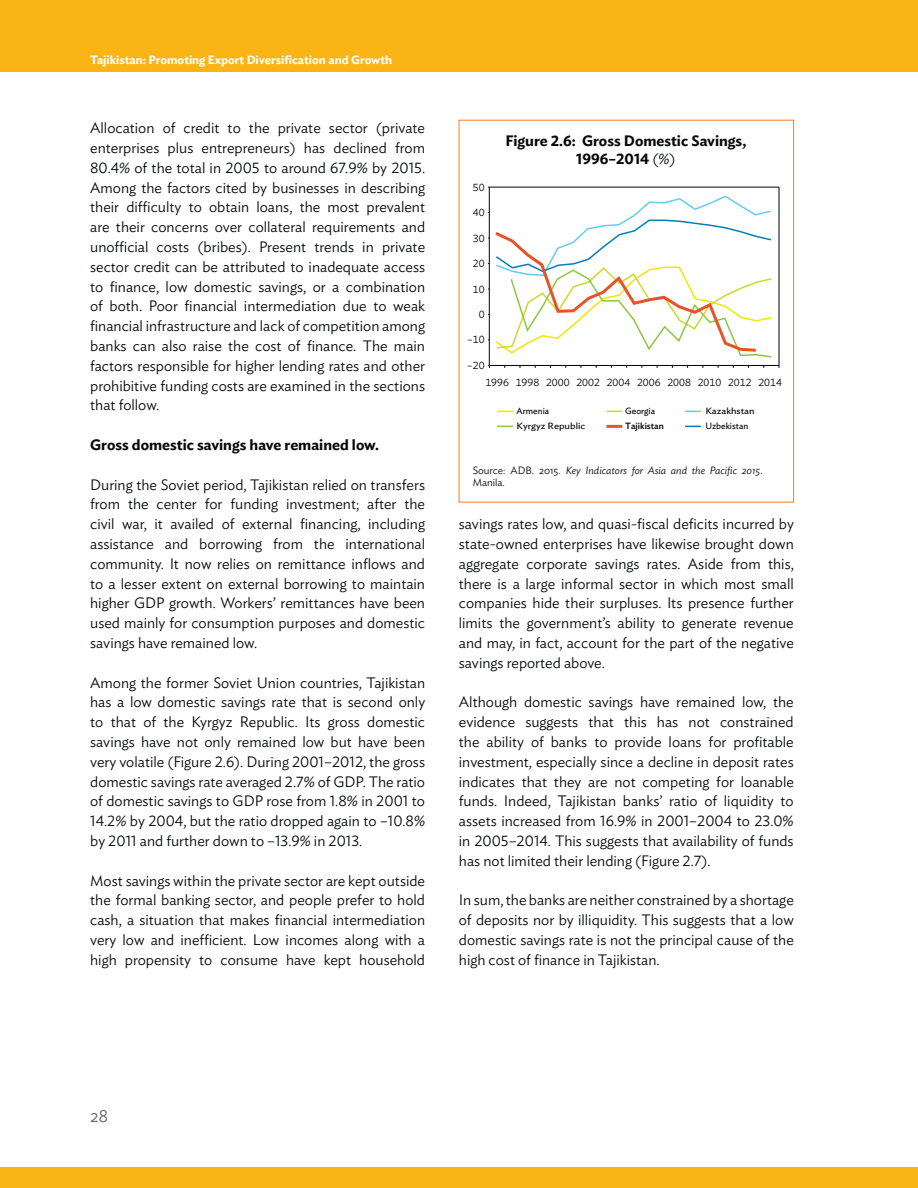
<style>
.page{position:relative;width:918px;height:1188px;background:#fff}
.page>*{position:absolute;margin:0;border:0;box-sizing:border-box;transform-origin:0 0}
.t1{font:300 18px "Ideal Sans";color:#636567}
.t2{font:300 15px/19.8px "Ideal Sans";color:#040809;text-align:justify}
.t3{font:600 15px/18px "Ideal Sans";color:#040809;text-align:center}
.t4{font:600 12px "Ideal Sans";color:#fff}
.t5{font:italic 300 10.5px/12.6px "Ideal Sans";color:#040809}
.t6{font:300 10.5px "Ideal Sans";color:#010202}
.t7{font:9px "Ideal Sans";color:#010202}
.t8{font:9px "Ideal Sans";color:#010202;scale:1.12 1}
.t9{font:500 9px "Ideal Sans";color:#010202}
.s1{font-weight:300}
.s2{font-style:normal}
</style>
<div class="page">
<div style="left:0;top:0;width:918px;height:72px;background:#fbb416"></div>
<div style="left:0;top:1168px;width:918px;height:20px;background:#fbb416"></div>
<hr style="left:489px;top:187px;width:1px;height:178px;background:#010202">
<hr style="left:779px;top:187px;width:1px;height:178px;background:#010202">
<hr style="left:489px;top:365px;width:290px;height:1px;background:#010202">
<hr style="left:489px;top:187px;width:290px;height:1px;background:#010202">
<svg style="left:685px;top:411px;width:16px;height:1px"></svg>
<svg style="left:497px;top:411px;width:16px;height:1px"></svg>
<svg style="left:607px;top:411px;width:15px;height:1px"></svg>
<svg style="left:497px;top:426px;width:16px;height:1px"></svg>
<svg style="left:685px;top:426px;width:16px;height:1px"></svg>
<hr style="left:607px;top:425px;width:15px;height:3px;background:#e75329">
<svg style="left:488px;top:195px;width:284px;height:163px"></svg>
<p class="t4" style="left:90px;top:55px;width:304px">Tajikistan: Promoting Export Diversification and Growth</p>
<p class="t2" style="left:90px;top:120px;width:337px">Allocation of credit to the private sector (private enterprises plus entrepreneurs) has declined from 80.4% of the total in 2005 to around 67.9% by 2015.<br>Among the factors cited by businesses in describing their difficulty to obtain loans, the most prevalent are their concerns over collateral requirements and unofficial costs (bribes). Present trends in private sector credit can be attributed to inadequate access to finance, low domestic savings, or a combination of both. Poor financial intermediation due to weak financial infrastructure and lack of competition among banks can also raise the cost of finance. The main factors responsible for higher lending rates and other prohibitive funding costs are examined in the sections that follow.</p>
<p class="t3" style="left:90px;top:437px;width:290px">Gross domestic savings have remained low.</p>
<p class="t2" style="left:90px;top:476px;width:336px">During the Soviet period, Tajikistan relied on transfers from the center for funding investment; after the civil war, it availed of external financing, including assistance and borrowing from the international community. It now relies on remittance inflows and to a lesser extent on external borrowing to maintain higher GDP growth. Workers’ remittances have been used mainly for consumption purposes and domestic savings have remained low.</p>
<p class="t2" style="left:90px;top:674px;width:337px">Among the former Soviet Union countries, Tajikistan has a low domestic savings rate that is second only to that of the Kyrgyz Republic. Its gross domestic savings have not only remained low but have been very volatile (Figure 2.6). During 2001–2012, the gross domestic savings rate averaged 2.7% of GDP. The ratio of domestic savings to GDP rose from 1.8% in 2001 to 14.2% by 2004, but the ratio dropped again to –10.8% by 2011 and further down to –13.9% in 2013.</p>
<p class="t2" style="left:90px;top:872px;width:336px">Most savings within the private sector are kept outside the formal banking sector, and people prefer to hold cash, a situation that makes financial intermediation very low and inefficient. Low incomes along with a high propensity to consume have kept household</p>
<p class="t6" style="left:473px;top:183px;width:13px">50</p>
<p class="t6" style="left:473px;top:209px;width:13px">40</p>
<p class="t6" style="left:473px;top:234px;width:13px">30</p>
<p class="t6" style="left:473px;top:260px;width:13px">20</p>
<p class="t6" style="left:473px;top:285px;width:13px">10</p>
<p class="t6" style="left:479px;top:311px;width:7px">0</p>
<p class="t6" style="left:467px;top:336px;width:19px">–10</p>
<p class="t6" style="left:467px;top:361px;width:19px">–20</p>
<p class="t3" style="left:506px;top:133px;width:242px">Figure 2.6: Gross Domestic Savings,<br>1996–2014 <span class="s1">(%)</span></p>
<p class="t6" style="left:485px;top:378px;width:55px">1996 1998</p>
<p class="t6" style="left:576px;top:378px;width:207px">2002 2004 2006 2008 2010 2012 2014</p>
<p class="t6" style="left:546px;top:378px;width:25px">2000</p>
<p class="t7" style="left:517px;top:407px;width:34px">Armenia</p>
<p class="t7" style="left:625px;top:407px;width:31px">Georgia</p>
<p class="t8" style="left:705px;top:407px;width:46px">Kazakhstan</p>
<p class="t8" style="left:517px;top:422px;width:63px">Kyrgyz Republic</p>
<p class="t9" style="left:625px;top:422px;width:40px">Tajikistan</p>
<p class="t7" style="left:705px;top:422px;width:44px">Uzbekistan</p>
<p class="t5" style="left:473px;top:465px;width:291px"><span class="s2">Source: ADB. 2015.</span> Key Indicators for Asia and the Pacific 2015<span class="s2">.<br>Manila.</span></p>
<p class="t2" style="left:459px;top:516px;width:337px">savings rates low, and quasi-fiscal deficits incurred by state-owned enterprises have likewise brought down aggregate corporate savings rates. Aside from this, there is a large informal sector in which most small companies hide their surpluses. Its presence further limits the government’s ability to generate revenue and may, in fact, account for the part of the negative savings reported above.</p>
<p class="t2" style="left:459px;top:694px;width:337px">Although domestic savings have remained low, the evidence suggests that this has not constrained the ability of banks to provide loans for profitable investment, especially since a decline in deposit rates indicates that they are not competing for loanable funds. Indeed, Tajikistan banks’ ratio of liquidity to assets increased from 16.9% in 2001–2004 to 23.0% in 2005–2014. This suggests that availability of funds has not limited their lending (Figure 2.7).</p>
<p class="t2" style="left:459px;top:892px;width:337px">In sum, the banks are neither constrained by a shortage of deposits nor by illiquidity. This suggests that a low domestic savings rate is not the principal cause of the high cost of finance in Tajikistan.</p>
<p class="t1" style="left:90px;top:1110px;width:19px">28</p>
</div>
